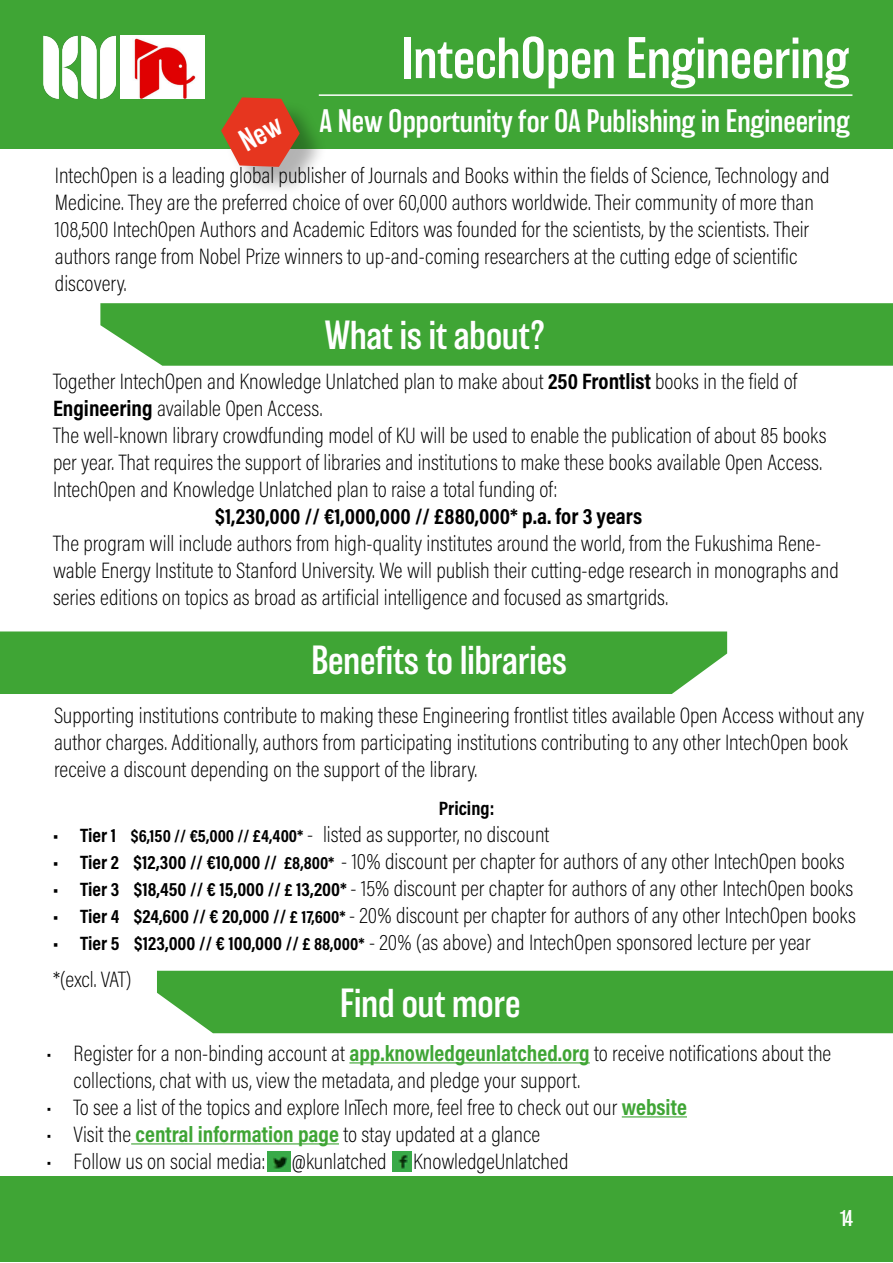
<style>
.page{position:relative;width:893px;height:1263px;background:#fff}
.page>*{position:absolute;margin:0;border:0;box-sizing:border-box;transform-origin:0 0}
.t1{font:300 54px "Balboa";color:#fff}
.t2{font:300 37.5px "Balboa";color:#fff}
.t3{font:300 30px "Balboa";color:#fff}
.t4{font:200 22.5px/27px "Acumin Pro Cond";color:#000}
.t5{font:700 22.5px "Acumin Pro Cond";color:#000}
.t6{font:300 22.5px "Balboa";color:#fff}
.t7{font:300 21px "Balboa";color:#fff}
.t8{font:700 19.5px "Acumin Pro Cond";color:#000}
.s1{font-weight:700}
.s2{font-weight:700;font-size:19.5px}
.s3{font-weight:700;font-size:18px}
.s4{font-weight:700;color:#3fa535}
</style>
<div class="page">
<div style="left:0;top:0;width:893px;height:149px;background:#3fa535"></div>
<hr style="left:319px;top:94px;width:533px;height:2px;background:#fff">
<div style="left:100px;top:303px;width:793px;height:63px;background:#3fa535"></div>
<div style="left:157px;top:971px;width:736px;height:62px;background:#3fa535"></div>
<hr style="left:349px;top:1062px;width:241px;height:1px;background:#3fa535">
<hr style="left:622px;top:1116px;width:65px;height:1px;background:#3fa535">
<hr style="left:131px;top:1143px;width:208px;height:1px;background:#3fa535">
<div style="left:0;top:1177px;width:893px;height:85px;background:#3fa535"></div>
<img style="left:43px;top:36px;width:72px;height:63px">
<img style="left:268px;top:1151px;width:23px;height:20px">
<img style="left:393px;top:1151px;width:19px;height:20px">
<div style="left:0;top:631px;width:727px;height:63px;background:#3fa535"></div>
<img style="left:120px;top:36px;width:84px;height:63px">
<div style="left:224px;top:100px;width:104px;height:96px;background:#000;opacity:.3"></div>
<svg style="left:221px;top:97px;width:79px;height:70px"></svg>
<h1 class="t1" style="left:402px;top:30px;width:449px">IntechOpen Engineering</h1>
<h3 class="t3" style="left:319px;top:105px;width:532px">A New Opportunity for OA Publishing in Engineering</h3>
<p class="t4" style="left:55px;top:162px;width:776px">IntechOpen is a leading global publisher of Journals and Books within the fields of Science, Technology and Medicine. They are the preferred choice of over 60,000 authors worldwide. Their community of more than 108,500 IntechOpen Authors and Academic Editors was founded for the scientists, by the scientists. Their authors range from Nobel Prize winners to up-and-coming researchers at the cutting edge of scientific discovery.</p>
<h2 class="t2" style="left:325px;top:315px;width:222px">What is it about?</h2>
<p class="t4" style="left:53px;top:368px;width:775px">Together IntechOpen and Knowledge Unlatched plan to make about <span class="s1">250 Frontlist</span> books in the field of <span class="s1">Engineering</span> available Open Access.<br>The well-known library crowdfunding model of KU will be used to enable the publication of about 85 books per year. That requires the support of libraries and institutions to make these books available Open Access.<br>IntechOpen and Knowledge Unlatched plan to raise a total funding of:</p>
<p class="t5" style="left:215px;top:502px;width:429px">$1,230,000 // €1,000,000 // £880,000* p.a. for 3 years</p>
<p class="t4" style="left:53px;top:530px;width:787px">The program will include authors from high-quality institutes around the world, from the Fukushima Rene&shy;wable Energy Institute to Stanford University. We will publish their cutting-edge research in monographs and series editions on topics as broad as artificial intelligence and focused as smartgrids.</p>
<h2 class="t2" style="left:311px;top:641px;width:257px">Benefits to libraries</h2>
<p class="t4" style="left:54px;top:701px;width:812px">Supporting institutions contribute to making these Engineering frontlist titles available Open Access without any author charges. Additionally, authors from participating institutions contributing to any other IntechOpen book receive a discount depending on the support of the library.</p>
<p class="t8" style="left:439px;top:795px;width:57px">Pricing:</p>
<p class="t4" style="left:53px;top:820px;width:498px"><span class="s2">• Tier 1</span> <span class="s3">$6,150 // €5,000 // £4,400*</span> - listed as supporter, no discount</p>
<p class="t4" style="left:53px;top:847px;width:793px"><span class="s2">• Tier 2 $12,300 // €10,000 //</span> <span class="s3">£8,800*</span> - 10% discount per chapter for authors of any other IntechOpen books</p>
<p class="t4" style="left:53px;top:874px;width:802px"><span class="s2">• Tier 3 $18,450 // € 15,000 //</span> <span class="s3">£</span> <span class="s2">13,200*</span> - 15% discount per chapter for authors of any other IntechOpen books</p>
<p class="t4" style="left:53px;top:901px;width:804px"><span class="s2">• Tier 4 $24,600 // € 20,000 //</span> <span class="s3">£ 17,600*</span> - 20% discount per chapter for authors of any other IntechOpen books</p>
<p class="t4" style="left:53px;top:928px;width:759px"><span class="s2">• Tier 5 $123,000 // € 100,000 //</span> <span class="s3">£ 88,000*</span> - 20% (as above) and IntechOpen sponsored lecture per year</p>
<p class="t4" style="left:53px;top:966px;width:80px">*(excl. VAT)</p>
<h2 class="t2" style="left:340px;top:983px;width:182px">Find out more</h2>
<p class="t4" style="left:74px;top:1039px;width:759px;text-indent:-27px">• Register for a non-binding account at <span class="s4">app.knowledgeunlatched.org</span> to receive notifications about the collections, chat with us, view the metadata, and pledge your support.</p>
<p class="t4" style="left:47px;top:1093px;width:642px">• To see a list of the topics and explore InTech more, feel free to check out our <span class="s4">website</span></p>
<p class="t4" style="left:47px;top:1120px;width:495px">• Visit the <span class="s4">central information page</span> to stay updated at a glance</p>
<p class="t4" style="left:47px;top:1147px;width:523px">• Follow us on social media: @kunlatched KnowledgeUnlatched</p>
<p class="t7" style="left:839px;top:1207px;width:16px">14</p>
<p class="t6" style="left:839px;top:1206px;width:19px">14</p>
</div>
